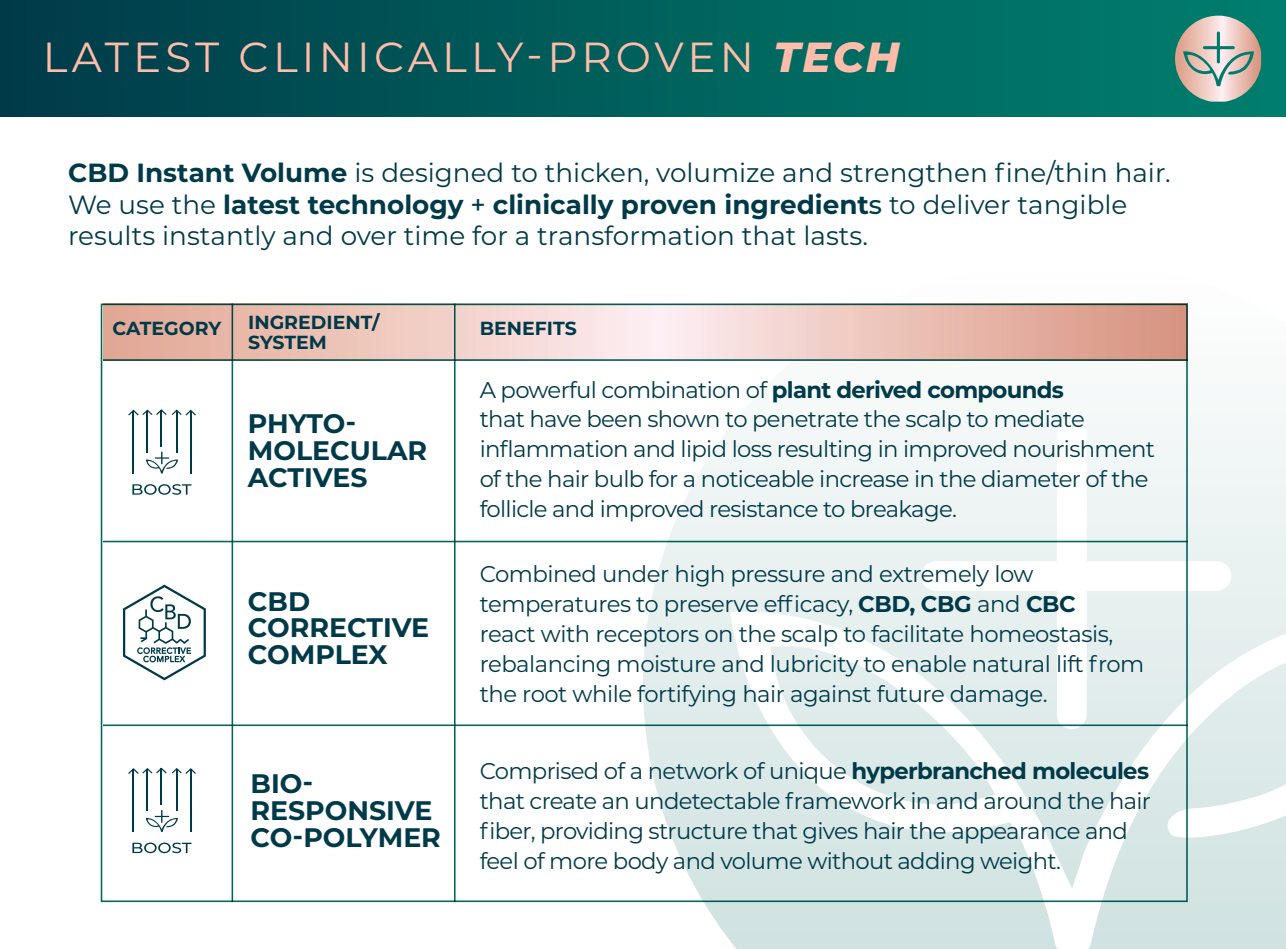
<style>
.page{position:relative;width:1286px;height:949px;background:#fff}
.page>*{position:absolute;margin:0;border:0;box-sizing:border-box;transform-origin:0 0}
.t1{font:42px "Montserrat";letter-spacing:.1em;color:#ffbcaa}
.t2{font:700 26.78px/26.8px "Montserrat";color:#003a49}
.t3{font:26.25px/31.5px "Montserrat";color:#003a49}
.t4{font:22.75px/29.9px "Montserrat";letter-spacing:-.03em;color:#003a49}
.t5{font:700 18.9px/20.5px "Montserrat";color:#003a49}
.s1{font-weight:800;font-style:italic}
.s2{font-weight:700}
.s3{font-weight:500}
</style>
<div class="page">
<svg style="left:643px;top:303px;width:642px;height:646px"></svg>
<div style="left:0;top:0;width:1285px;height:117px;background:linear-gradient(to right,#003d49,#00816d)"></div>
<svg style="left:1174px;top:16px;width:86px;height:86px;background:#a6afa4"></svg>
<svg style="left:104px;top:307px;width:1080px;height:52px;background:#ecc4bb"></svg>
<svg style="left:132px;top:484px;width:59px;height:11px"></svg>
<svg style="left:146px;top:451px;width:32px;height:22px"></svg>
<hr style="left:161px;top:410px;width:1px;height:37px;background:#003a49">
<hr style="left:176px;top:411px;width:1px;height:41px;background:#003a49">
<hr style="left:147px;top:411px;width:1px;height:41px;background:#003a49">
<hr style="left:133px;top:411px;width:1px;height:62px;background:#003a49">
<hr style="left:190px;top:411px;width:1px;height:62px;background:#003a49">
<svg style="left:128px;top:409px;width:68px;height:6px"></svg>
<svg style="left:132px;top:842px;width:59px;height:11px"></svg>
<svg style="left:146px;top:810px;width:32px;height:22px"></svg>
<hr style="left:161px;top:769px;width:1px;height:36px;background:#003a49">
<hr style="left:176px;top:769px;width:1px;height:42px;background:#003a49">
<hr style="left:147px;top:769px;width:1px;height:42px;background:#003a49">
<hr style="left:133px;top:769px;width:1px;height:62px;background:#003a49">
<hr style="left:190px;top:769px;width:1px;height:62px;background:#003a49">
<svg style="left:128px;top:767px;width:68px;height:7px"></svg>
<hr style="left:231px;top:304px;width:2px;height:598px;background:#00665e">
<hr style="left:454px;top:304px;width:1px;height:598px;background:#00665e">
<hr style="left:103px;top:359px;width:1084px;height:2px;background:#00665e">
<hr style="left:103px;top:541px;width:1084px;height:1px;background:#00665e">
<hr style="left:103px;top:724px;width:1084px;height:2px;background:#00665e">
<svg style="left:123px;top:585px;width:83px;height:95px"></svg>
<h1 class="t1" style="left:43px;top:28px;width:858px">LATEST CLINICALLY-PROVEN <span class="s1">TECH</span></h1>
<p class="t3" style="left:68px;top:156px;width:1104px"><span class="s2">CBD Instant Volume</span> is designed to thicken, volumize and strengthen fine/thin hair.<br>We use the <span class="s2">latest technology</span> <span class="s3">+</span> <span class="s2">clinically proven ingredient</span><span class="s3">s</span> to deliver tangible results instantly and over time for a transformation that lasts.</p>
<p class="t5" style="left:248px;top:311px;width:133px">INGREDIENT/<br>SYSTEM</p>
<p class="t5" style="left:112px;top:318px;width:110px">CATEGORY</p>
<p class="t5" style="left:479px;top:318px;width:99px">BENEFITS</p>
<p class="t2" style="left:248px;top:409px;width:181px">PHYTO-<br>MOLECULAR<br>ACTIVES</p>
<p class="t2" style="left:248px;top:586px;width:183px">CBD<br>CORRECTIVE<br>COMPLEX</p>
<p class="t2" style="left:250px;top:769px;width:192px">BIO-<br>RESPONSIVE<br>CO-POLYMER</p>
<p class="t4" style="left:479px;top:374px;width:676px">A powerful combination of <span class="s2">plant derived compounds<br></span>that have been shown to penetrate the scalp to mediate inflammation and lipid loss resulting in improved nourishment of the hair bulb for a noticeable increase in the diameter of the follicle and improved resistance to breakage.</p>
<p class="t4" style="left:479px;top:558px;width:666px">Combined under high pressure and extremely low temperatures to preserve efficacy, <span class="s2">CBD, CBG</span> and <span class="s2">CBC<br></span>react with receptors on the scalp to facilitate homeostasis, rebalancing moisture and lubricity to enable natural lift from the root while fortifying hair against future damage.</p>
<p class="t4" style="left:479px;top:755px;width:672px">Comprised of a network of unique <span class="s2">hyperbranched molecules </span>that create an undetectable framework in and around the hair fiber, providing structure that gives hair the appearance and feel of more body and volume without adding weight.</p>
</div>
